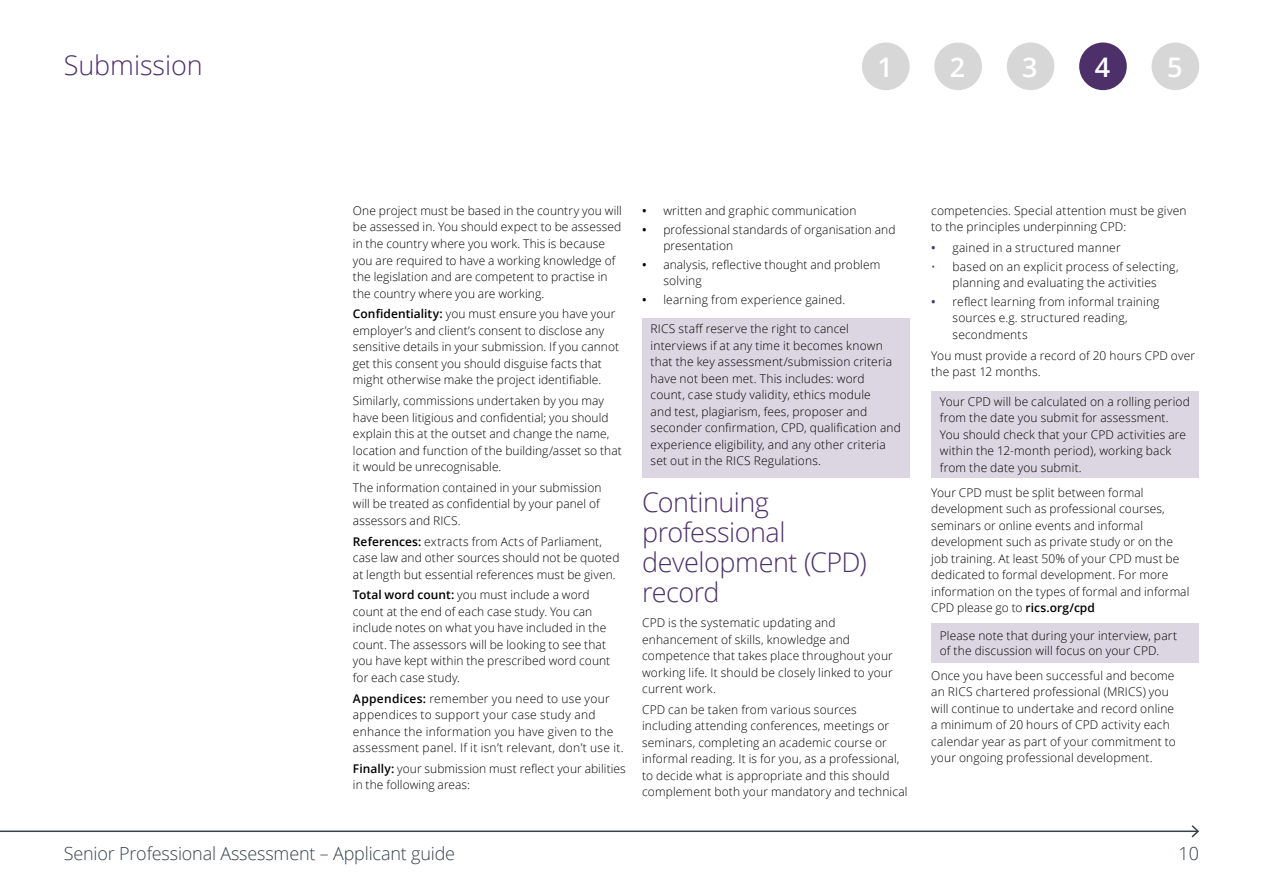
<style>
.page{position:relative;width:1263px;height:893px;background:#fff}
.page>*{position:absolute;margin:0;border:0;box-sizing:border-box;transform-origin:0 0}
.t1{font:300 27px/30px "Open Sans";letter-spacing:-.015em;color:#4d3069}
.t2{font:600 27px "Open Sans";color:#fff}
.t3{font:300 18px "Open Sans";letter-spacing:-.01em;color:#36424a}
.t4{font:300 12px/16.5px "Open Sans";letter-spacing:.01em;color:#000}
.s1{font-weight:600}
.s2{font-weight:600;color:#4d3069}
.s3{color:#4d3069}
</style>
<div class="page">
<hr style="left:0;top:830px;width:1198px;height:2px;background:#36424a">
<svg style="left:1190px;top:825px;width:9px;height:13px"></svg>
<div style="left:1151px;top:43px;width:48px;height:47px;background:#d7d7d7;border-radius:50%"></div>
<div style="left:934px;top:43px;width:48px;height:47px;background:#d7d7d7;border-radius:50%"></div>
<div style="left:862px;top:43px;width:47px;height:47px;background:#d7d7d7;border-radius:50%"></div>
<div style="left:1079px;top:43px;width:48px;height:47px;background:#4d3069;border-radius:50%"></div>
<div style="left:1007px;top:43px;width:47px;height:47px;background:#d7d7d7;border-radius:50%"></div>
<div style="left:642px;top:318px;width:268px;height:159px;background:#dbd6e1"></div>
<div style="left:931px;top:391px;width:268px;height:86px;background:#dbd6e1"></div>
<div style="left:931px;top:623px;width:268px;height:39px;background:#dbd6e1"></div>
<h1 class="t1" style="left:64px;top:50px;width:140px">Submission</h1>
<h1 class="t2" style="left:877px;top:48px;width:17px">1</h1>
<h1 class="t2" style="left:950px;top:48px;width:17px">2</h1>
<h1 class="t2" style="left:1022px;top:48px;width:17px">3</h1>
<h1 class="t2" style="left:1095px;top:48px;width:17px">4</h1>
<h1 class="t2" style="left:1167px;top:48px;width:17px">5</h1>
<p class="t4" style="left:353px;top:202px;width:270px">One project must be based in the country you will be assessed in. You should expect to be assessed in the country where you work. This is because you are required to have a working knowledge of the legislation and are competent to practise in the country where you are working.</p>
<p class="t4" style="left:353px;top:305px;width:268px"><span class="s1">Confidentiality:</span> you must ensure you have your employer’s and client’s consent to disclose any sensitive details in your submission. If you cannot get this consent you should disguise facts that might otherwise make the project identifiable.</p>
<p class="t4" style="left:353px;top:392px;width:270px">Similarly, commissions undertaken by you may have been litigious and confidential; you should explain this at the outset and change the name, location and function of the building/asset so that it would be unrecognisable.</p>
<p class="t4" style="left:353px;top:479px;width:250px">The information contained in your submission will be treated as confidential by your panel of assessors and RICS.</p>
<p class="t4" style="left:353px;top:533px;width:268px"><span class="s1">References:</span> extracts from Acts of Parliament, case law and other sources should not be quoted at length but essential references must be given.</p>
<p class="t4" style="left:353px;top:586px;width:259px"><span class="s1">Total word count:</span> you must include a word count at the end of each case study. You can include notes on what you have included in the count. The assessors will be looking to see that you have kept within the prescribed word count for each case study.</p>
<p class="t4" style="left:353px;top:690px;width:272px"><span class="s1">Appendices:</span> remember you need to use your appendices to support your case study and enhance the information you have given to the assessment panel. If it isn’t relevant, don’t use it.</p>
<p class="t4" style="left:353px;top:760px;width:274px"><span class="s1">Finally:</span> your submission must reflect your abilities in the following areas:</p>
<p class="t4" style="left:642px;top:202px;width:216px"><span class="s1">•</span> written and graphic communication</p>
<p class="t4" style="left:663px;top:221px;width:234px;text-indent:-21px"><span class="s1">•</span> professional standards of organisation and presentation</p>
<p class="t4" style="left:663px;top:256px;width:218px;text-indent:-21px"><span class="s1">•</span> analysis, reflective thought and problem solving</p>
<p class="t4" style="left:642px;top:291px;width:205px"><span class="s1">•</span> learning from experience gained.</p>
<p class="t4" style="left:651px;top:320px;width:252px">RICS staff reserve the right to cancel interviews if at any time it becomes known that the key assessment/submission criteria have not been met. This includes: word count, case study validity, ethics module<br>and test, plagiarism, fees, proposer and seconder confirmation, CPD, qualification and experience eligibility, and any other criteria set out in the RICS Regulations.</p>
<h1 class="t1" style="left:642px;top:487px;width:226px">Continuing professional development (CPD) record</h1>
<p class="t4" style="left:642px;top:614px;width:252px">CPD is the systematic updating and enhancement of skills, knowledge and competence that takes place throughout your working life. It should be closely linked to your current work.</p>
<p class="t4" style="left:642px;top:701px;width:267px">CPD can be taken from various sources including attending conferences, meetings or seminars, completing an academic course or informal reading. It is for you, as a professional, to decide what is appropriate and this should complement both your mandatory and technical</p>
<p class="t4" style="left:931px;top:202px;width:257px">competencies. Special attention must be given to the principles underpinning CPD:</p>
<p class="t4" style="left:931px;top:239px;width:191px"><span class="s2">•</span> gained in a structured manner</p>
<p class="t4" style="left:931px;top:258px;width:249px;text-align:center"><span class="s3">•</span> based on an explicit process of selecting, planning and evaluating the activities</p>
<p class="t4" style="left:952px;top:293px;width:208px;text-indent:-21px"><span class="s2">•</span> reflect learning from informal training sources e.g. structured reading, secondments</p>
<p class="t4" style="left:931px;top:347px;width:265px">You must provide a record of 20 hours CPD over the past 12 months.</p>
<p class="t4" style="left:940px;top:393px;width:252px">Your CPD will be calculated on a rolling period from the date you submit for assessment.<br>You should check that your CPD activities are within the 12-month period), working back from the date you submit.</p>
<p class="t4" style="left:931px;top:484px;width:260px">Your CPD must be split between formal development such as professional courses, seminars or online events and informal development such as private study or on the job training. At least 50% of your CPD must be dedicated to formal development. For more information on the types of formal and informal CPD please go to <span class="s1">rics.org/cpd</span></p>
<p class="t4" style="left:940px;top:628px;width:239px;line-height:15px">Please note that during your interview, part of the discussion will focus on your CPD.</p>
<p class="t4" style="left:931px;top:667px;width:246px">Once you have been successful and become an RICS chartered professional (MRICS) you will continue to undertake and record online a minimum of 20 hours of CPD activity each calendar year as part of your commitment to your ongoing professional development.</p>
<h2 class="t3" style="left:64px;top:841px;width:393px">Senior Professional Assessment – Applicant guide</h2>
<h2 class="t3" style="left:1179px;top:841px;width:22px">10</h2>
</div>
